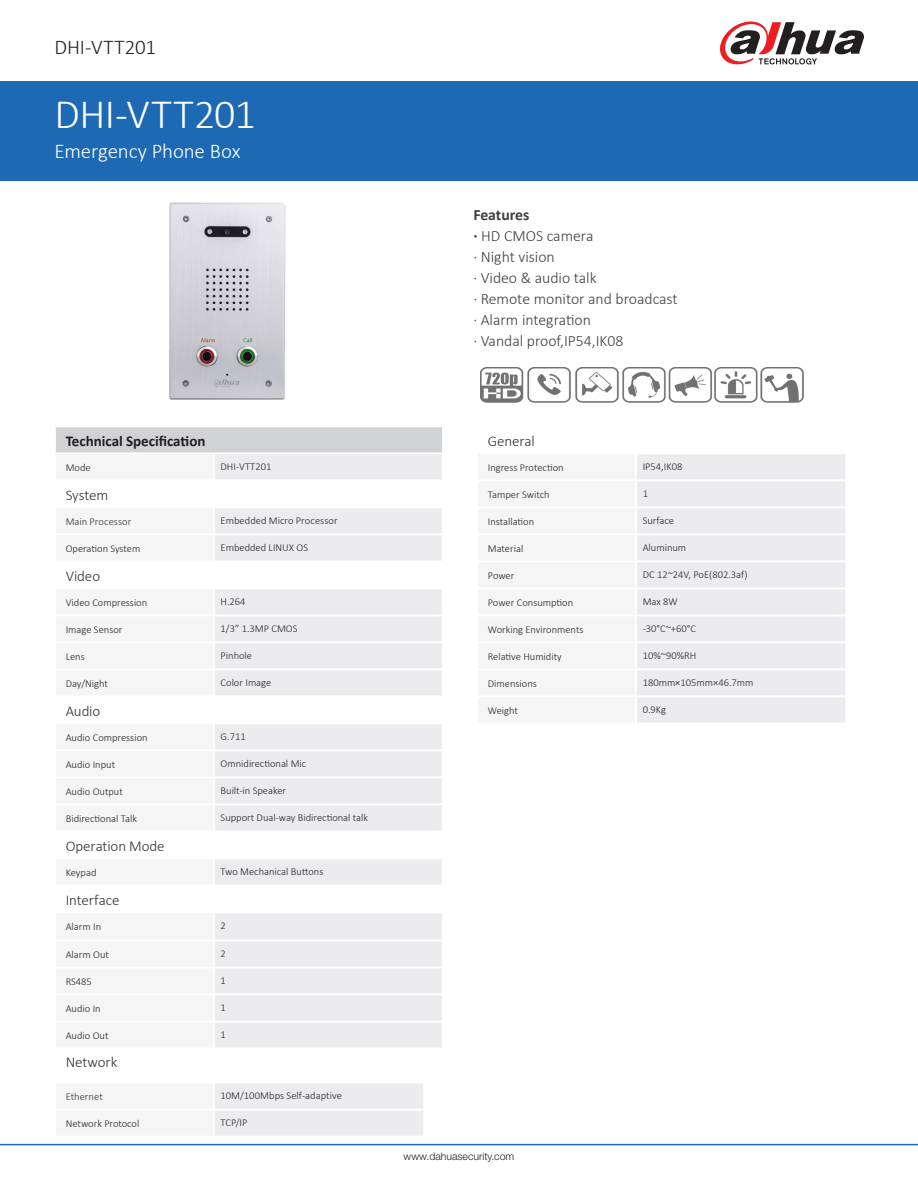
<style>
.page{position:relative;width:918px;height:1188px;background:#fff}
.page>*{position:absolute;margin:0;border:0;box-sizing:border-box;transform-origin:0 0}
.t1{font:300 42px "Calibri";letter-spacing:-.015em;color:#fff}
.t2{font:300 21px "Calibri";letter-spacing:-.01em;color:#fff}
.t3{font:300 21px "Calibri";letter-spacing:-.01em;color:#231f20}
.t4{font:300 15.75px "Calibri";color:#3e3e3f}
.t5{font:700 15.75px "Calibri";color:#3e3e3f}
.t6{font:300 15px "Calibri";letter-spacing:-.005em;color:#312f30}
.t7{font:700 15px "Calibri";color:#231f20}
.t8{font:300 10.5px "Calibri";color:#231f20}
.t9{font:300 10.5px "Helvetica Neue LT Std";color:#231f20}
.t10{font:300 10.5px "Calibri";letter-spacing:.005em;color:#312f30}
.s1{font-weight:700}
</style>
<div class="page">
<div style="left:0;top:81px;width:918px;height:100px;background:#1e69b4"></div>
<hr style="left:0;top:1144px;width:918px;height:1px;background:#1e69b4">
<svg style="left:720px;top:22px;width:144px;height:42px"></svg>
<div style="left:55px;top:426px;width:388px;height:27px;background:#d1d2d4"></div>
<svg style="left:215px;top:454px;width:227px;height:187px"></svg>
<svg style="left:215px;top:643px;width:227px;height:405px;fill:#ececee"></svg>
<hr style="left:54px;top:425px;width:160px;height:2px;background:#fff">
<hr style="left:214px;top:425px;width:230px;height:2px;background:#fff">
<hr style="left:214px;top:533px;width:230px;height:2px;background:#fff">
<hr style="left:214px;top:614px;width:230px;height:2px;background:#fff">
<hr style="left:214px;top:668px;width:230px;height:2px;background:#fff">
<hr style="left:214px;top:749px;width:230px;height:2px;background:#fff">
<hr style="left:214px;top:776px;width:230px;height:2px;background:#fff">
<hr style="left:214px;top:803px;width:230px;height:2px;background:#fff">
<hr style="left:214px;top:940px;width:230px;height:1px;background:#fff">
<hr style="left:214px;top:967px;width:230px;height:1px;background:#fff">
<hr style="left:214px;top:994px;width:230px;height:1px;background:#fff">
<hr style="left:214px;top:1021px;width:230px;height:1px;background:#fff">
<hr style="left:214px;top:560px;width:230px;height:2px;background:#fff">
<hr style="left:214px;top:587px;width:230px;height:2px;background:#fff">
<hr style="left:214px;top:695px;width:230px;height:2px;background:#fff">
<hr style="left:214px;top:722px;width:230px;height:2px;background:#fff">
<hr style="left:214px;top:830px;width:230px;height:2px;background:#fff">
<hr style="left:214px;top:857px;width:230px;height:2px;background:#fff">
<hr style="left:214px;top:884px;width:230px;height:2px;background:#fff">
<hr style="left:214px;top:911px;width:230px;height:2px;background:#fff">
<hr style="left:214px;top:479px;width:230px;height:2px;background:#fff">
<hr style="left:214px;top:506px;width:230px;height:2px;background:#fff">
<hr style="left:54px;top:427px;width:2px;height:25px;background:#fff">
<hr style="left:442px;top:427px;width:2px;height:25px;background:#fff">
<hr style="left:54px;top:452px;width:160px;height:2px;background:#fff">
<hr style="left:214px;top:452px;width:230px;height:2px;background:#fff">
<div style="left:215px;top:1084px;width:208px;height:52px;background:#ececee"></div>
<hr style="left:214px;top:1109px;width:211px;height:2px;background:#fff">
<div style="left:637px;top:454px;width:208px;height:268px;background:#ececee"></div>
<hr style="left:636px;top:695px;width:211px;height:2px;background:#fff">
<hr style="left:636px;top:479px;width:211px;height:2px;background:#fff">
<hr style="left:636px;top:506px;width:211px;height:2px;background:#fff">
<hr style="left:636px;top:533px;width:211px;height:2px;background:#fff">
<hr style="left:636px;top:560px;width:211px;height:2px;background:#fff">
<hr style="left:636px;top:587px;width:211px;height:2px;background:#fff">
<hr style="left:636px;top:614px;width:211px;height:2px;background:#fff">
<hr style="left:636px;top:641px;width:211px;height:2px;background:#fff">
<hr style="left:636px;top:668px;width:211px;height:2px;background:#fff">
<img style="left:169px;top:202px;width:117px;height:198px">
<img style="left:481px;top:368px;width:323px;height:35px">
<p class="t3" style="left:55px;top:34px;width:103px">DHI-VTT201</p>
<p class="t1" style="left:55px;top:88px;width:203px">DHI-VTT201</p>
<p class="t2" style="left:55px;top:138px;width:187px">Emergency Phone Box</p>
<p class="t7" style="left:66px;top:431px;width:141px">Technical Specification</p>
<p class="t8" style="left:66px;top:461px;width:26px">Mode</p>
<p class="t8" style="left:221px;top:460px;width:52px">DHI-VTT201</p>
<p class="t6" style="left:66px;top:485px;width:44px">System</p>
<p class="t10" style="left:66px;top:515px;width:67px">Main Processor</p>
<p class="t8" style="left:221px;top:514px;width:119px">Embedded Micro Processor</p>
<p class="t8" style="left:66px;top:542px;width:76px">Operation System</p>
<p class="t8" style="left:221px;top:541px;width:89px">Embedded LINUX OS</p>
<p class="t6" style="left:66px;top:566px;width:36px">Video</p>
<p class="t8" style="left:66px;top:596px;width:83px">Video Compression</p>
<p class="t8" style="left:221px;top:595px;width:27px">H.264</p>
<p class="t8" style="left:66px;top:623px;width:58px">Image Sensor</p>
<p class="t8" style="left:221px;top:622px;width:79px">1/3” 1.3MP CMOS</p>
<p class="t8" style="left:66px;top:650px;width:21px">Lens</p>
<p class="t8" style="left:221px;top:649px;width:33px">Pinhole</p>
<p class="t8" style="left:66px;top:677px;width:44px">Day/Night</p>
<p class="t8" style="left:221px;top:676px;width:52px">Color Image</p>
<p class="t6" style="left:66px;top:701px;width:36px">Audio</p>
<p class="t8" style="left:66px;top:731px;width:83px">Audio Compression</p>
<p class="t8" style="left:221px;top:730px;width:27px">G.711</p>
<p class="t8" style="left:66px;top:758px;width:51px">Audio Input</p>
<p class="t8" style="left:221px;top:757px;width:87px">Omnidirectional Mic</p>
<p class="t8" style="left:66px;top:785px;width:59px">Audio Output</p>
<p class="t8" style="left:221px;top:784px;width:67px">Built-in Speaker</p>
<p class="t8" style="left:66px;top:812px;width:73px">Bidirectional Talk</p>
<p class="t8" style="left:221px;top:811px;width:149px">Support Dual-way Bidirectional talk</p>
<p class="t6" style="left:66px;top:836px;width:100px">Operation Mode</p>
<p class="t8" style="left:66px;top:866px;width:32px">Keypad</p>
<p class="t8" style="left:221px;top:865px;width:104px">Two Mechanical Buttons</p>
<p class="t6" style="left:66px;top:890px;width:55px">Interface</p>
<p class="t8" style="left:66px;top:920px;width:37px">Alarm In</p>
<p class="t8" style="left:221px;top:919px;width:7px">2</p>
<p class="t8" style="left:66px;top:948px;width:45px">Alarm Out</p>
<p class="t8" style="left:221px;top:947px;width:7px">2</p>
<p class="t8" style="left:66px;top:975px;width:28px">RS485</p>
<p class="t8" style="left:221px;top:974px;width:7px">1</p>
<p class="t8" style="left:66px;top:1002px;width:37px">Audio In</p>
<p class="t8" style="left:221px;top:1001px;width:7px">1</p>
<p class="t8" style="left:66px;top:1029px;width:44px">Audio Out</p>
<p class="t8" style="left:221px;top:1028px;width:7px">1</p>
<p class="t6" style="left:66px;top:1052px;width:53px">Network</p>
<p class="t10" style="left:66px;top:1090px;width:39px">Ethernet</p>
<p class="t8" style="left:221px;top:1089px;width:123px">10M/100Mbps Self-adaptive</p>
<p class="t8" style="left:66px;top:1117px;width:75px">Network Protocol</p>
<p class="t8" style="left:221px;top:1116px;width:28px">TCP/IP</p>
<p class="t5" style="left:473px;top:204px;width:58px">Features</p>
<p class="t4" style="left:473px;top:226px;width:122px"><span class="s1">·</span> HD CMOS camera</p>
<p class="t4" style="left:473px;top:247px;width:83px">· Night vision</p>
<p class="t4" style="left:473px;top:268px;width:125px">· Video &amp; audio talk</p>
<p class="t4" style="left:473px;top:289px;width:206px">· Remote monitor and broadcast</p>
<p class="t4" style="left:473px;top:310px;width:119px">· Alarm integration</p>
<p class="t4" style="left:473px;top:331px;width:152px">· Vandal proof,IP54,IK08</p>
<p class="t6" style="left:488px;top:431px;width:48px">General</p>
<p class="t8" style="left:488px;top:461px;width:77px">Ingress Protection</p>
<p class="t8" style="left:643px;top:460px;width:41px">IP54,IK08</p>
<p class="t8" style="left:488px;top:488px;width:63px">Tamper Switch</p>
<p class="t8" style="left:643px;top:487px;width:7px">1</p>
<p class="t8" style="left:488px;top:515px;width:48px">Installation</p>
<p class="t8" style="left:643px;top:514px;width:33px">Surface</p>
<p class="t8" style="left:488px;top:542px;width:37px">Material</p>
<p class="t8" style="left:643px;top:541px;width:45px">Aluminum</p>
<p class="t8" style="left:488px;top:569px;width:28px">Power</p>
<p class="t8" style="left:643px;top:568px;width:106px">DC 12~24V, PoE(802.3af)</p>
<p class="t8" style="left:488px;top:596px;width:87px">Power Consumption</p>
<p class="t8" style="left:643px;top:595px;width:37px">Max 8W</p>
<p class="t8" style="left:488px;top:623px;width:97px">Working Environments</p>
<p class="t8" style="left:643px;top:622px;width:55px">﹣30°C~+60°C</p>
<p class="t8" style="left:488px;top:650px;width:75px">Relative Humidity</p>
<p class="t8" style="left:643px;top:649px;width:55px">10%~90%RH</p>
<p class="t8" style="left:488px;top:677px;width:51px">Dimensions</p>
<p class="t8" style="left:643px;top:676px;width:112px">180mm×105mm×46.7mm</p>
<p class="t8" style="left:488px;top:704px;width:32px">Weight</p>
<p class="t8" style="left:643px;top:703px;width:25px">0.9Kg</p>
<p class="t9" style="left:404px;top:1150px;width:112px">www.dahuasecurity.com</p>
</div>
